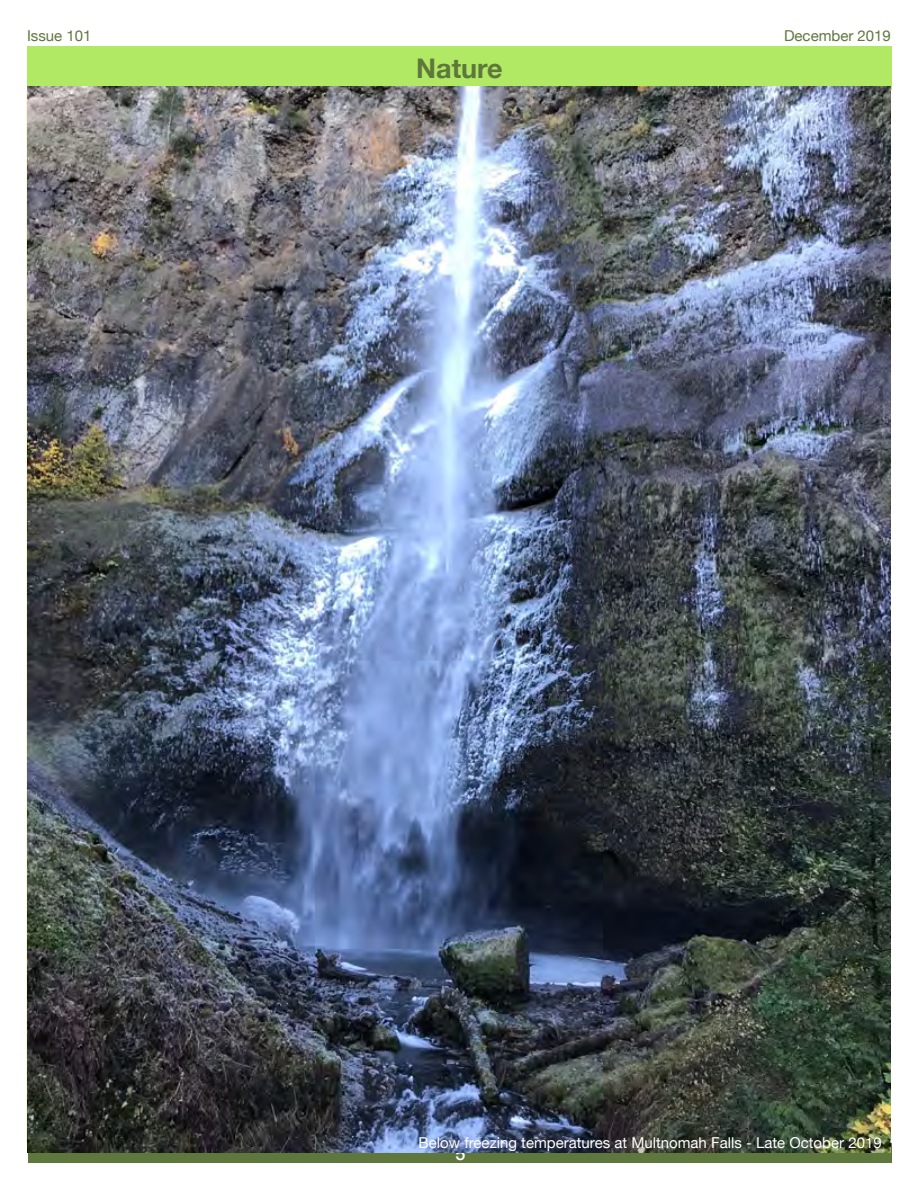
<style>
.page{position:relative;width:918px;height:1188px;background:#fff}
.page>*{position:absolute;margin:0;border:0;box-sizing:border-box;transform-origin:0 0}
.t1{font:700 27px "Helvetica Neue";color:#5e773d}
.t2{font:500 18px "Helvetica Neue";color:#fff}
.t3{font:15px "Helvetica Neue";color:#fff}
.t4{font:15px "Helvetica Neue";color:#5e773d}
</style>
<div class="page">
<div style="left:28px;top:1143px;width:864px;height:19px;background:#5e773d"></div>
<div style="left:27px;top:46px;width:865px;height:44px;background:#b2e964"></div>
<img style="left:27px;top:86px;width:863px;height:1067px">
<p class="t4" style="left:27px;top:25px;width:66px">Issue 101</p>
<p class="t4" style="left:784px;top:25px;width:108px">December 2019</p>
<h1 class="t1" style="left:416px;top:47px;width:88px">Nature</h1>
<p class="t3" style="left:419px;top:1132px;width:465px">Below freezing temperatures at Multnomah Falls - Late October 2019</p>
<p class="t2" style="left:455px;top:1139px;width:12px">5</p>
</div>
